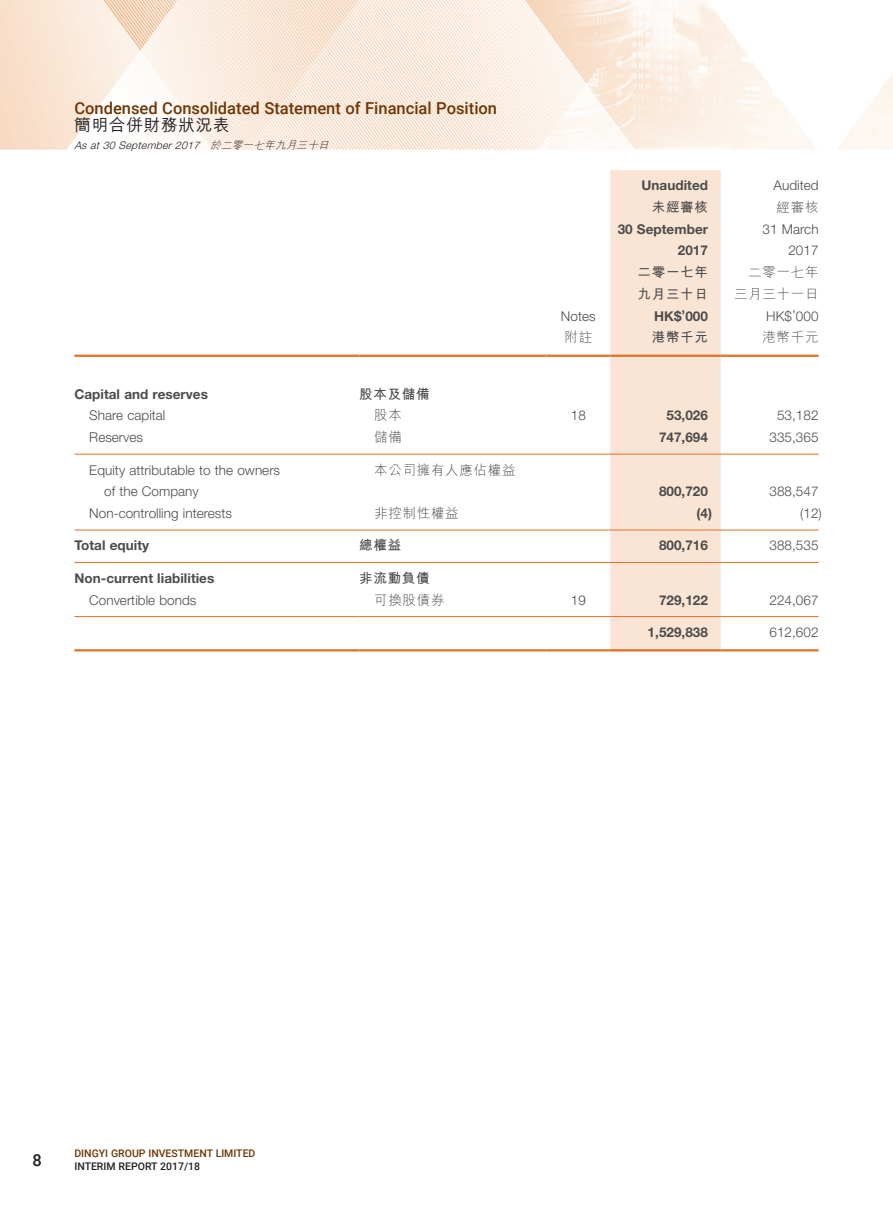
<style>
.page{position:relative;width:893px;height:1212px;background:#fff}
.page>*{position:absolute;margin:0;border:0;box-sizing:border-box;transform-origin:0 0}
.t1{font:500 16.5px "Roboto";color:#703503}
.t2{font:500 16.5px "M Hei HK";letter-spacing:.05em;color:#231f20}
.t3{font:500 16.5px "Roboto";color:#231f20}
.Body_Text{font:300 13.5px/21.8px "Helvetica Neue LT Std";letter-spacing:.005em;color:#4b4c4d}
.Body_Text-2{font:700 13.5px "Helvetica Neue LT Std";letter-spacing:.005em;color:#4b4c4d}
.C_Body_Text{font:300 13.5px "M Hei HK";letter-spacing:.055em;color:#4b4c4d}
.Body_Text-3{font:300 13.5px "M Hei HK";letter-spacing:.055em;color:#4b4c4d}
.Body_Text-4{font:700 13.5px "M Hei HK";letter-spacing:.055em;color:#4b4c4d}
.C_Body_Text-2{font:700 13.5px "M Hei HK";letter-spacing:.055em;color:#4b4c4d}
.t4{font:italic 300 10.5px "Helvetica Neue LT Std";color:#231f20}
.t5{font:500 10.5px "Roboto";color:#703503}
.t6{font:500 10.5px "Roboto";color:#231f20}
.s1{font-family:"M Hei HK"}
</style>
<div class="page">
<img style="left:0;top:0;width:893px;height:652px">
<div style="left:610px;top:170px;width:111px;height:479px;background:#fae5d4"></div>
<hr style="left:74px;top:355px;width:285px;height:2px;background:#df722a">
<hr style="left:359px;top:355px;width:187px;height:2px;background:#df722a">
<hr style="left:546px;top:355px;width:64px;height:2px;background:#df722a">
<hr style="left:610px;top:355px;width:111px;height:2px;background:#df722a">
<hr style="left:721px;top:355px;width:98px;height:2px;background:#df722a">
<hr style="left:74px;top:454px;width:285px;height:1px;background:#df722a">
<hr style="left:359px;top:454px;width:187px;height:1px;background:#df722a">
<hr style="left:546px;top:454px;width:64px;height:1px;background:#df722a">
<hr style="left:610px;top:454px;width:111px;height:1px;background:#df722a">
<hr style="left:721px;top:454px;width:98px;height:1px;background:#df722a">
<hr style="left:74px;top:530px;width:285px;height:1px;background:#df722a">
<hr style="left:359px;top:530px;width:187px;height:1px;background:#df722a">
<hr style="left:546px;top:530px;width:64px;height:1px;background:#df722a">
<hr style="left:610px;top:530px;width:111px;height:1px;background:#df722a">
<hr style="left:721px;top:530px;width:98px;height:1px;background:#df722a">
<hr style="left:74px;top:562px;width:285px;height:1px;background:#df722a">
<hr style="left:359px;top:562px;width:187px;height:1px;background:#df722a">
<hr style="left:546px;top:562px;width:64px;height:1px;background:#df722a">
<hr style="left:610px;top:562px;width:111px;height:1px;background:#df722a">
<hr style="left:721px;top:562px;width:98px;height:1px;background:#df722a">
<hr style="left:74px;top:616px;width:285px;height:1px;background:#df722a">
<hr style="left:359px;top:616px;width:187px;height:1px;background:#df722a">
<hr style="left:546px;top:616px;width:64px;height:1px;background:#df722a">
<hr style="left:610px;top:616px;width:111px;height:1px;background:#df722a">
<hr style="left:721px;top:616px;width:98px;height:1px;background:#df722a">
<hr style="left:74px;top:649px;width:285px;height:2px;background:#df722a">
<hr style="left:359px;top:649px;width:187px;height:2px;background:#df722a">
<hr style="left:546px;top:649px;width:64px;height:2px;background:#df722a">
<hr style="left:610px;top:649px;width:111px;height:2px;background:#df722a">
<hr style="left:721px;top:649px;width:98px;height:2px;background:#df722a">
<p class="t1" style="left:74px;top:97px;width:424px">Condensed Consolidated Statement of Financial Position</p>
<p class="t2" style="left:74px;top:113px;width:157px">簡明合併財務狀況表</p>
<p class="t4" style="left:74px;top:139px;width:259px">As at 30 September 2017 <span class="s1">於二零一七年九月三十日</span></p>
<p class="Body_Text-2" style="left:641px;top:177px;width:68px">Unaudited</p>
<p class="Body_Text" style="left:774px;top:174px;width:46px">Audited</p>
<p class="Body_Text-4" style="left:652px;top:197px;width:58px">未經審核</p>
<p class="Body_Text-3" style="left:777px;top:200px;width:43px">經審核</p>
<p class="Body_Text-2" style="left:618px;top:220px;width:92px">30 September</p>
<p class="Body_Text" style="left:763px;top:218px;width:57px">31 March</p>
<p class="Body_Text-2" style="left:678px;top:242px;width:32px">2017</p>
<p class="Body_Text" style="left:788px;top:239px;width:32px">2017</p>
<p class="Body_Text-4" style="left:638px;top:262px;width:72px">二零一七年</p>
<p class="Body_Text-3" style="left:748px;top:265px;width:72px">二零一七年</p>
<p class="Body_Text-4" style="left:638px;top:284px;width:72px">九月三十日</p>
<p class="Body_Text-3" style="left:734px;top:287px;width:86px">三月三十一日</p>
<p class="Body_Text" style="left:561px;top:305px;width:36px">Notes</p>
<p class="Body_Text-2" style="left:654px;top:307px;width:55px">HK$’000</p>
<p class="Body_Text" style="left:766px;top:305px;width:54px">HK$’000</p>
<p class="Body_Text-3" style="left:564px;top:331px;width:29px">附註</p>
<p class="Body_Text-4" style="left:652px;top:328px;width:58px">港幣千元</p>
<p class="Body_Text-3" style="left:762px;top:331px;width:58px">港幣千元</p>
<p class="Body_Text-2" style="left:74px;top:385px;width:135px">Capital and reserves</p>
<p class="C_Body_Text-2" style="left:359px;top:384px;width:72px">股本及儲備</p>
<p class="Body_Text" style="left:89px;top:404px;width:78px">Share capital</p>
<p class="C_Body_Text" style="left:374px;top:409px;width:29px">股本</p>
<p class="Body_Text" style="left:571px;top:404px;width:17px">18</p>
<p class="Body_Text-2" style="left:666px;top:407px;width:43px">53,026</p>
<p class="Body_Text" style="left:777px;top:404px;width:43px">53,182</p>
<p class="Body_Text" style="left:89px;top:426px;width:55px">Reserves</p>
<p class="C_Body_Text" style="left:374px;top:430px;width:29px">儲備</p>
<p class="Body_Text-2" style="left:659px;top:429px;width:51px">747,694</p>
<p class="Body_Text" style="left:769px;top:426px;width:51px">335,365</p>
<p class="Body_Text" style="left:104px;top:459px;width:177px;text-indent:-15px">Equity attributable to the owners of the Company</p>
<p class="C_Body_Text" style="left:374px;top:463px;width:143px">本公司擁有人應佔權益</p>
<p class="Body_Text-2" style="left:659px;top:483px;width:51px">800,720</p>
<p class="Body_Text" style="left:769px;top:480px;width:51px">388,547</p>
<p class="Body_Text" style="left:89px;top:502px;width:144px">Non-controlling interests</p>
<p class="C_Body_Text" style="left:374px;top:506px;width:86px">非控制性權益</p>
<p class="Body_Text-2" style="left:696px;top:505px;width:17px">(4)</p>
<p class="Body_Text" style="left:800px;top:502px;width:23px">(12)</p>
<p class="Body_Text-2" style="left:74px;top:537px;width:76px">Total equity</p>
<p class="C_Body_Text-2" style="left:359px;top:536px;width:43px">總權益</p>
<p class="Body_Text-2" style="left:659px;top:537px;width:51px">800,716</p>
<p class="Body_Text" style="left:769px;top:534px;width:51px">388,535</p>
<p class="Body_Text-2" style="left:74px;top:570px;width:141px">Non-current liabilities</p>
<p class="C_Body_Text-2" style="left:359px;top:568px;width:72px">非流動負債</p>
<p class="Body_Text" style="left:89px;top:589px;width:109px">Convertible bonds</p>
<p class="C_Body_Text" style="left:374px;top:593px;width:72px">可換股債券</p>
<p class="Body_Text" style="left:571px;top:589px;width:17px">19</p>
<p class="Body_Text-2" style="left:659px;top:591px;width:51px">729,122</p>
<p class="Body_Text" style="left:769px;top:589px;width:51px">224,067</p>
<p class="Body_Text-2" style="left:648px;top:624px;width:62px">1,529,838</p>
<p class="Body_Text" style="left:769px;top:621px;width:51px">612,602</p>
<p class="t3" style="left:33px;top:1148px;width:11px">8</p>
<p class="t5" style="left:74px;top:1145px;width:183px">DINGYI GROUP INVESTMENT LIMITED</p>
<p class="t6" style="left:74px;top:1159px;width:127px">INTERIM REPORT 2017/18</p>
</div>
